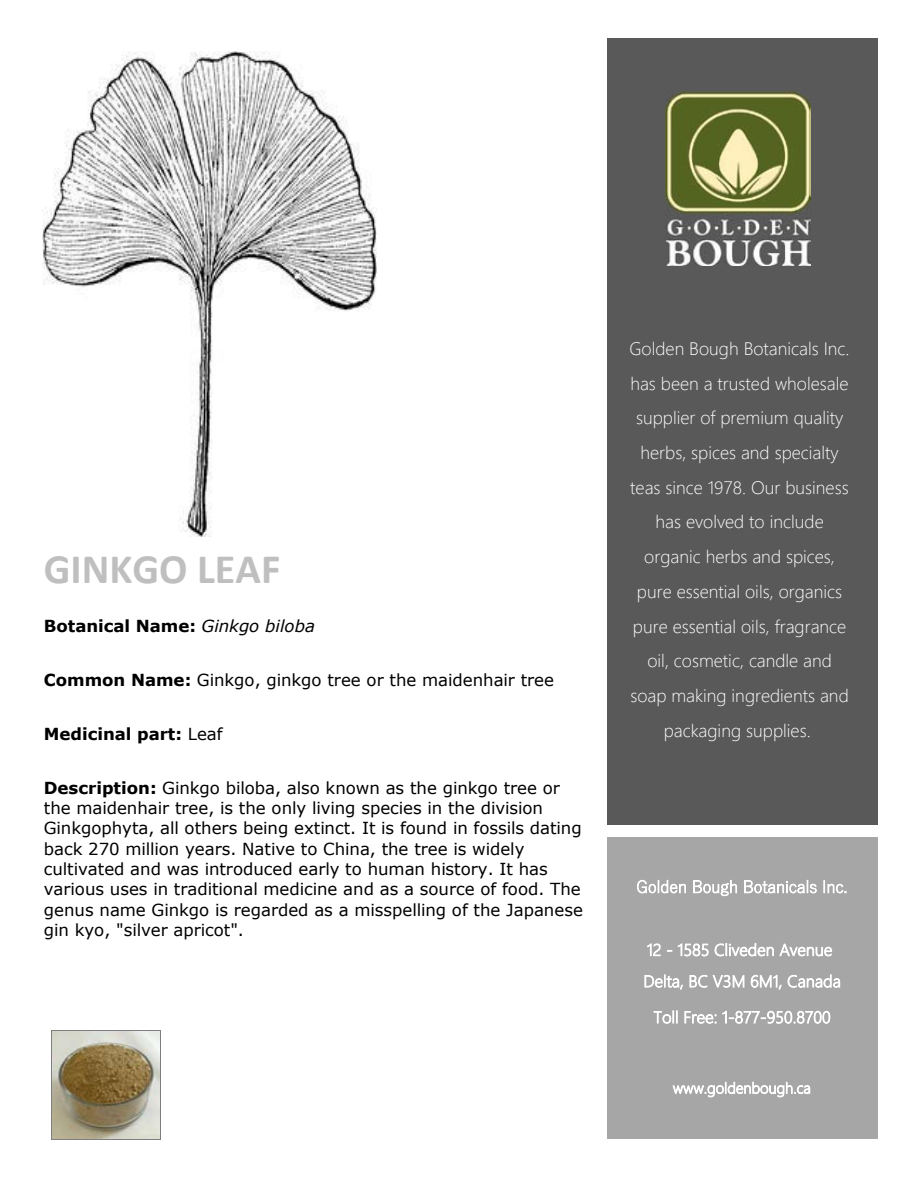
<style>
.page{position:relative;width:919px;height:1189px;background:#fff}
.page>*{position:absolute;margin:0;border:0;box-sizing:border-box;transform-origin:0 0}
.t1{font:700 42px "Calibri";color:#bfbfbf}
.t2{font:300 18px/34.7px "Yu Gothic UI";color:#fff;text-align:center}
.t3{font:16.65px/20.2px "Verdana";color:#000}
.t4{font:700 16.65px "Verdana";letter-spacing:-.005em;color:#000}
.s1{font-weight:400;font-style:italic}
.s2{font-weight:700}
.s3{font-weight:400}
</style>
<div class="page">
<div style="left:606px;top:837px;width:271px;height:301px;background:#a6a6a6"></div>
<svg style="left:637px;top:879px;width:48px;height:14px"></svg>
<svg style="left:693px;top:880px;width:43px;height:16px"></svg>
<svg style="left:744px;top:880px;width:72px;height:13px"></svg>
<svg style="left:823px;top:880px;width:22px;height:13px"></svg>
<div style="left:606px;top:38px;width:271px;height:786px;background:#595959"></div>
<img style="left:42px;top:51px;width:334px;height:485px">
<svg style="left:647px;top:943px;width:13px;height:13px"></svg>
<svg style="left:677px;top:943px;width:31px;height:13px"></svg>
<svg style="left:714px;top:943px;width:117px;height:13px"></svg>
<svg style="left:672px;top:1081px;width:137px;height:16px"></svg>
<hr style="left:51px;top:1030px;width:109px;height:1px;background:#7f7f7f">
<hr style="left:159px;top:1030px;width:1px;height:109px;background:#7f7f7f">
<hr style="left:51px;top:1137px;width:109px;height:2px;background:#7f7f7f">
<hr style="left:51px;top:1030px;width:1px;height:109px;background:#7f7f7f">
<img style="left:52px;top:1031px;width:107px;height:106px">
<svg style="left:653px;top:1010px;width:24px;height:13px"></svg>
<svg style="left:684px;top:1011px;width:32px;height:12px"></svg>
<svg style="left:722px;top:1010px;width:108px;height:13px"></svg>
<svg style="left:644px;top:974px;width:38px;height:15px"></svg>
<svg style="left:689px;top:974px;width:55px;height:14px"></svg>
<svg style="left:750px;top:975px;width:31px;height:14px"></svg>
<svg style="left:787px;top:974px;width:52px;height:13px"></svg>
<img style="left:665px;top:92px;width:145px;height:174px">
<h1 class="t1" style="left:44px;top:539px;width:238px">GINKGO LEAF</h1>
<p class="t4" style="left:44px;top:614px;width:272px">Botanical Name: <span class="s1">Ginkgo biloba</span></p>
<p class="t3" style="left:44px;top:669px;width:511px"><span class="s2">Common Name:</span> Ginkgo, ginkgo tree or the maidenhair tree</p>
<p class="t4" style="left:44px;top:721px;width:180px">Medicinal part: <span class="s3">Leaf</span></p>
<p class="t3" style="left:44px;top:777px;width:540px"><span class="s2">Description:</span> Ginkgo biloba, also known as the ginkgo tree or the maidenhair tree, is the only living species in the division Ginkgophyta, all others being extinct. It is found in fossils dating back 270 million years. Native to China, the tree is widely cultivated and was introduced early to human history. It has various uses in traditional medicine and as a source of food. The genus name Ginkgo is regarded as a misspelling of the Japanese gin kyo, "silver apricot".</p>
<p class="t2" style="left:629px;top:328px;width:221px">Golden Bough Botanicals Inc. has been a trusted wholesale supplier of premium quality herbs, spices and specialty teas since 1978. Our business has evolved to include organic herbs and spices, pure essential oils, organics pure essential oils, fragrance oil, cosmetic, candle and soap making ingredients and packaging supplies.</p>
</div>
